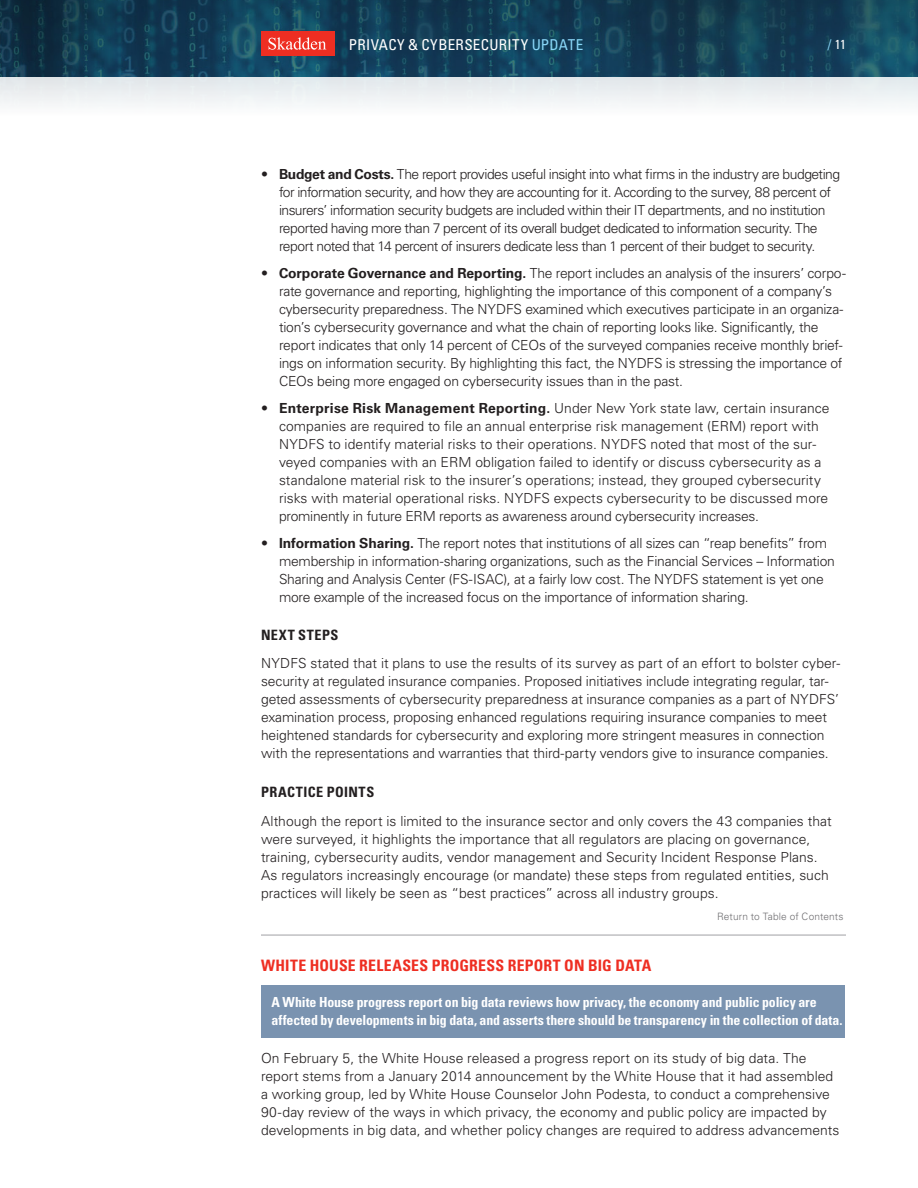
<style>
.page{position:relative;width:918px;height:1188px;background:#fff}
.page>*{position:absolute;margin:0;border:0;box-sizing:border-box;transform-origin:0 0}
.Article_Heading{font:700 condensed 15.75px "Univers LT Std";letter-spacing:.015em;color:#ee2e22}
.t1{font:condensed 15px "Univers LT Std";letter-spacing:.025em;color:#fff}
.BLACK_SUBHEAD{font:700 condensed 14.25px "Univers LT Std";letter-spacing:.035em;color:#231f20}
.Article_Body_Bullets{font:300 13.8px/18px "Univers LT Std";letter-spacing:-.015em;color:#231f20}
.Article_Body{font:300 13.8px/18px "Univers LT Std";color:#231f20}
.Article_Body_Bullets-2{font:300 13.8px/18px "Univers LT Std";letter-spacing:-.04em;color:#231f20}
.t2{font:700 condensed 13.8px/18px "Univers LT Std";letter-spacing:-.01em;color:#fff}
.t3{font:condensed 13.2px "Univers LT Std";color:#fff}
.Article_Body-2{font:300 10.2px "Univers LT Std";letter-spacing:.015em;color:#6f6e71}
.s1{color:#89d6f7}
.s2{font-size:13.5px;color:#89d6f7}
.s3{font-weight:700}
</style>
<div class="page">
<img style="left:0;top:0;width:918px;height:104px">
<div style="left:261px;top:31px;width:73px;height:25px;background:#ee2e22"></div>
<svg style="left:268px;top:37px;width:58px;height:13px"></svg>
<hr style="left:261px;top:935px;width:585px;height:1px;background:#a1a1a5">
<div style="left:261px;top:985px;width:584px;height:52px;background:#7a93b0"></div>
<p class="t1" style="left:349px;top:35px;width:236px">PRIVACY &amp; CYBERSECURITY <span class="s1">UPDATE</span></p>
<p class="t3" style="left:828px;top:36px;width:20px"><span class="s2">/</span> 11</p>
<p class="Article_Body_Bullets-2" style="left:279px;top:165px;width:563px;text-indent:-18px">• <span class="s3">Budget and Costs.</span> The report provides useful insight into what firms in the industry are budgeting for information security, and how they are accounting for it. According to the survey, 88 percent of insurers’ information security budgets are included within their IT departments, and no institution reported having more than 7 percent of its overall budget dedicated to information security. The report noted that 14 percent of insurers dedicate less than 1 percent of their budget to security.</p>
<p class="Article_Body_Bullets" style="left:279px;top:264px;width:568px;text-indent:-18px">• <span class="s3">Corporate Governance and Reporting.</span> The report includes an analysis of the insurers’ corpo&shy;rate governance and reporting, highlighting the importance of this component of a company’s cybersecurity preparedness. The NYDFS examined which executives participate in an organiza&shy;tion’s cybersecurity governance and what the chain of reporting looks like. Significantly, the report indicates that only 14 percent of CEOs of the surveyed companies receive monthly brief&shy;ings on information security. By highlighting this fact, the NYDFS is stressing the importance of CEOs being more engaged on cybersecurity issues than in the past.</p>
<p class="Article_Body_Bullets" style="left:279px;top:399px;width:552px;text-indent:-18px">• <span class="s3">Enterprise Risk Management Reporting.</span> Under New York state law, certain insurance companies are required to file an annual enterprise risk management (ERM) report with NYDFS to identify material risks to their operations. NYDFS noted that most of the sur&shy;veyed companies with an ERM obligation failed to identify or discuss cybersecurity as a standalone material risk to the insurer’s operations; instead, they grouped cybersecurity risks with material operational risks. NYDFS expects cybersecurity to be discussed more prominently in future ERM reports as awareness around cybersecurity increases.</p>
<p class="Article_Body_Bullets" style="left:279px;top:534px;width:557px;text-indent:-18px">• <span class="s3">Information Sharing.</span> The report notes that institutions of all sizes can “reap benefits” from membership in information-sharing organizations, such as the Financial Services – Information Sharing and Analysis Center (FS-ISAC), at a fairly low cost. The NYDFS statement is yet one more example of the increased focus on the importance of information sharing.</p>
<p class="BLACK_SUBHEAD" style="left:261px;top:626px;width:79px">NEXT STEPS</p>
<p class="Article_Body" style="left:261px;top:654px;width:581px">NYDFS stated that it plans to use the results of its survey as part of an effort to bolster cyber&shy;security at regulated insurance companies. Proposed initiatives include integrating regular, tar&shy;geted assessments of cybersecurity preparedness at insurance companies as a part of NYDFS’ examination process, proposing enhanced regulations requiring insurance companies to meet heightened standards for cybersecurity and exploring more stringent measures in connection with the representations and warranties that third-party vendors give to insurance companies.</p>
<p class="BLACK_SUBHEAD" style="left:261px;top:783px;width:115px">PRACTICE POINTS</p>
<p class="Article_Body" style="left:261px;top:812px;width:572px">Although the report is limited to the insurance sector and only covers the 43 companies that were surveyed, it highlights the importance that all regulators are placing on governance, training, cybersecurity audits, vendor management and Security Incident Response Plans.<br>As regulators increasingly encourage (or mandate) these steps from regulated entities, such practices will likely be seen as “best practices” across all industry groups.</p>
<p class="Article_Body-2" style="left:717px;top:910px;width:128px">Return to Table of Contents</p>
<p class="Article_Heading" style="left:261px;top:956px;width:392px">WHITE HOUSE RELEASES PROGRESS REPORT ON BIG DATA</p>
<p class="t2" style="left:272px;top:993px;width:573px">A White House progress report on big data reviews how privacy, the economy and public policy are affected by developments in big data, and asserts there should be transparency in the collection of data.</p>
<p class="Article_Body" style="left:261px;top:1049px;width:580px">On February 5, the White House released a progress report on its study of big data. The report stems from a January 2014 announcement by the White House that it had assembled a working group, led by White House Counselor John Podesta, to conduct a comprehensive 90-day review of the ways in which privacy, the economy and public policy are impacted by developments in big data, and whether policy changes are required to address advancements</p>
</div>
